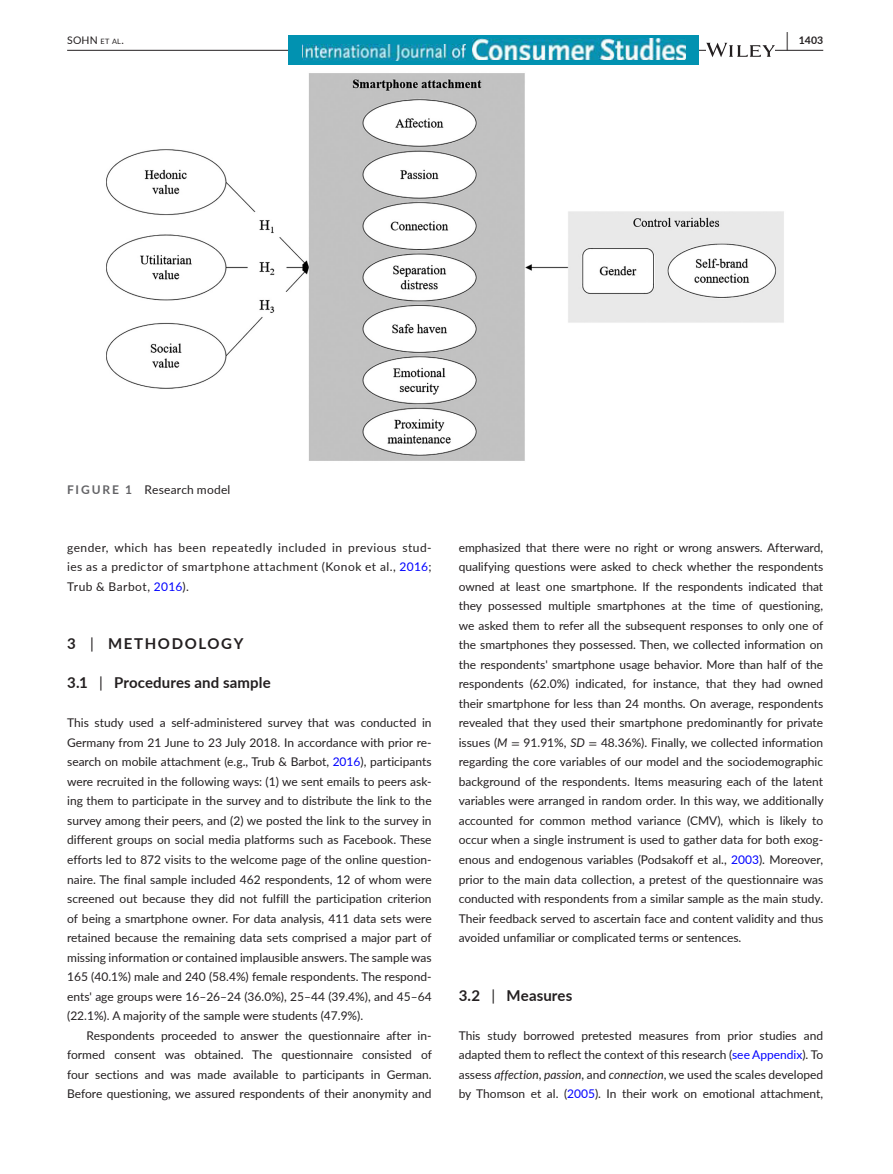
<style>
.page{position:relative;width:893px;height:1174px;background:#fff}
.page>*{position:absolute;margin:0;border:0;box-sizing:border-box;transform-origin:0 0}
.t1{font:700 15px "Lato";letter-spacing:.01em;color:#231f20}
.t2{font:700 15px "Lato";letter-spacing:.11em;color:#231f20}
.t3{font:12px/19.5px "Lato";color:#231f20;text-align:justify}
.t4{font:10.5px "Lato";color:#231f20}
.t5{font:700 10.5px "Lato";color:#231f20}
.s1{font-size:7.35px}
.s2{font-size:19.5px}
.s3{font-weight:700;color:#636366}
.s4{color:#00f}
.s5{font-weight:400}
.s6{font-style:italic}
.s7{font-family:"STIX"}
</style>
<div class="page">
<hr style="left:67px;top:50px;width:756px;height:1px;background:#231f20">
<div style="left:288px;top:35px;width:410px;height:30px;background:#0192b1"></div>
<img style="left:472px;top:38px;width:213px;height:22px">
<img style="left:302px;top:44px;width:163px;height:17px">
<svg style="left:706px;top:43px;width:69px;height:14px"></svg>
<img style="left:106px;top:73px;width:678px;height:388px">
<p class="t4" style="left:67px;top:33px;width:58px">SOHN <span class="s1">et al</span>.</p>
<p class="t5" style="left:786px;top:33px;width:39px"><span class="s2">|</span> 1403</p>
<p class="t3" style="left:67px;top:480px;width:165px"><span class="s3">FIGURE 1</span> Research model</p>
<p class="t3" style="left:67px;top:537px;width:366px">gender, which has been repeatedly included in previous stud&shy;ies as a predictor of smartphone attachment (Konok et al., <span class="s4">2016</span>; Trub &amp; Barbot, <span class="s4">2016</span>).</p>
<p class="t2" style="left:67px;top:633px;width:178px">3 <span class="s5">|</span> METHODOLOGY</p>
<p class="t1" style="left:67px;top:672px;width:205px">3.1 <span class="s5">|</span> Procedures and sample</p>
<p class="t3" style="left:67px;top:713px;width:366px">This study used a self-administered survey that was conducted in Germany from 21 June to 23 July 2018. In accordance with prior re&shy;search on mobile attachment (e.g., Trub &amp; Barbot, <span class="s4">2016</span>), participants were recruited in the following ways: (1) we sent emails to peers ask&shy;ing them to participate in the survey and to distribute the link to the survey among their peers, and (2) we posted the link to the survey in different groups on social media platforms such as Facebook. These efforts led to 872 visits to the welcome page of the online question&shy;naire. The final sample included 462 respondents, 12 of whom were screened out because they did not fulfill the participation criterion of being a smartphone owner. For data analysis, 411 data sets were retained because the remaining data sets comprised a major part of missing information or contained implausible answers. The sample was 165 (40.1%) male and 240 (58.4%) female respondents. The respond&shy;ents' age groups were 16–26–24 (36.0%), 25–44 (39.4%), and 45–64 (22.1%). A majority of the sample were students (47.9%).</p>
<p class="t3" style="left:67px;top:1025px;width:366px;text-indent:20px">Respondents proceeded to answer the questionnaire after in&shy;formed consent was obtained. The questionnaire consisted of four sections and was made available to participants in German.<br>Before questioning, we assured respondents of their anonymity and</p>
<p class="t3" style="left:459px;top:537px;width:366px">emphasized that there were no right or wrong answers. Afterward, qualifying questions were asked to check whether the respondents owned at least one smartphone. If the respondents indicated that they possessed multiple smartphones at the time of questioning, we asked them to refer all the subsequent responses to only one of the smartphones they possessed. Then, we collected information on the respondents' smartphone usage behavior. More than half of the respondents (62.0%) indicated, for instance, that they had owned their smartphone for less than 24 months. On average, respondents revealed that they used their smartphone predominantly for private issues (<span class="s6">M</span> <span class="s7">=</span> 91.91%, <span class="s6">SD</span> <span class="s7">=</span> 48.36%). Finally, we collected information regarding the core variables of our model and the sociodemographic background of the respondents. Items measuring each of the latent variables were arranged in random order. In this way, we additionally accounted for common method variance (CMV), which is likely to occur when a single instrument is used to gather data for both exog&shy;enous and endogenous variables (Podsakoff et al., <span class="s4">2003</span>). Moreover, prior to the main data collection, a pretest of the questionnaire was conducted with respondents from a similar sample as the main study.<br>Their feedback served to ascertain face and content validity and thus avoided unfamiliar or complicated terms or sentences.</p>
<p class="t1" style="left:459px;top:984px;width:115px">3.2 <span class="s5">|</span> Measures</p>
<p class="t3" style="left:459px;top:1025px;width:366px">This study borrowed pretested measures from prior studies and adapted them to reflect the context of this research (<span class="s4">see Appendix</span>). To assess <span class="s6">affection</span>, <span class="s6">passion</span>, and <span class="s6">connection</span>, we used the scales developed by Thomson et al. (<span class="s4">2005</span>). In their work on emotional attachment,</p>
</div>
